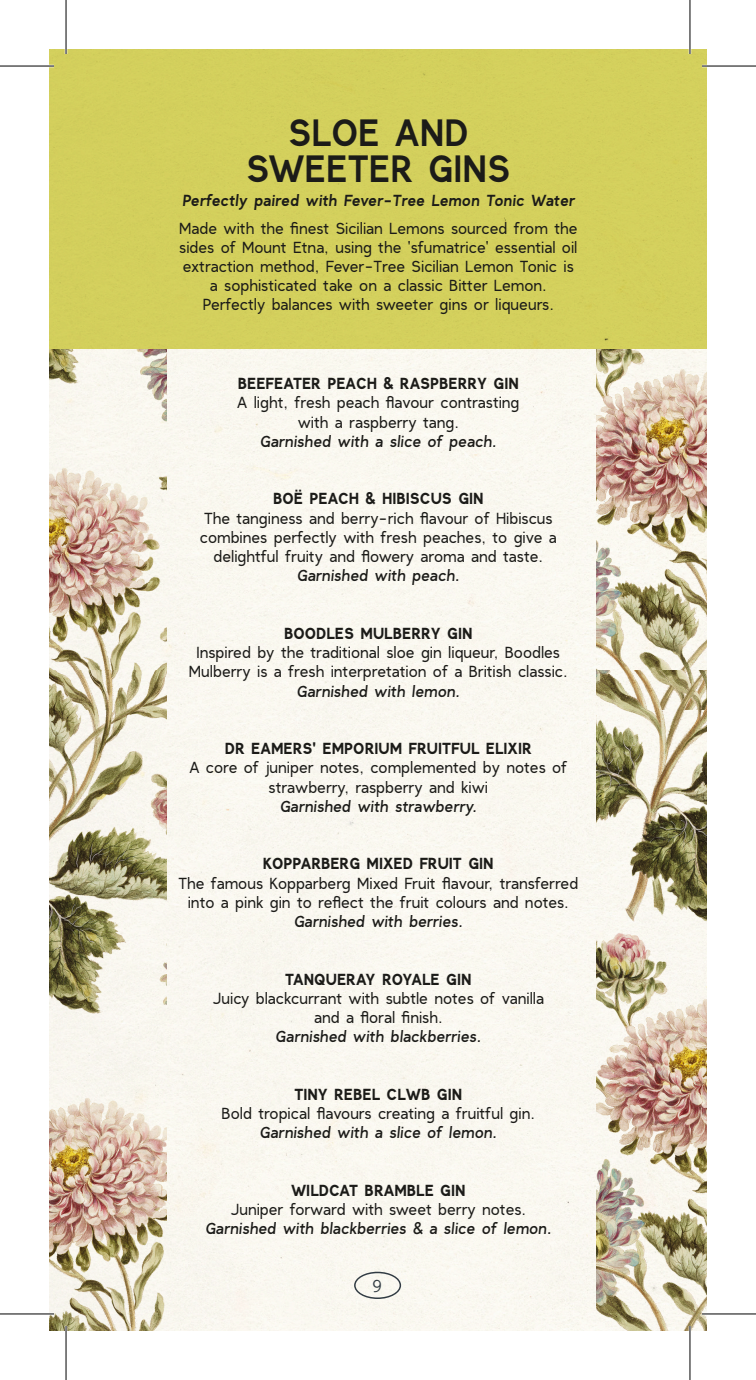
<style>
.page{position:relative;width:756px;height:1380px;background:#fff}
.page>*{position:absolute;margin:0;border:0;box-sizing:border-box;transform-origin:0 0}
.t1{font:600 38px/36px "Clockwise";color:#1d1d1b;text-align:center}
.t2{font:700 20px "Prestige Elite Std";color:#333e48}
.t3{font:300 16px/19.2px "Clockwise";color:#1d1d1b;text-align:center}
.t4{font:italic 16px "Clockwise";color:#1d1d1b}
.t5{font:700 16px "Clockwise";color:#1d1d1b}
.t6{font:italic 600 16px "Clockwise";color:#1d1d1b}
</style>
<div class="page">
<img style="left:49px;top:49px;width:658px;height:1281px">
<hr style="left:0;top:65px;width:54px;height:2px;background:#fff">
<hr style="left:702px;top:65px;width:54px;height:2px;background:#fff">
<hr style="left:0;top:1312px;width:54px;height:2px;background:#fff">
<hr style="left:702px;top:1312px;width:54px;height:2px;background:#fff">
<hr style="left:65px;top:0;width:2px;height:54px;background:#fff">
<hr style="left:65px;top:1325px;width:2px;height:54px;background:#fff">
<hr style="left:688px;top:0;width:3px;height:54px;background:#fff">
<hr style="left:688px;top:1325px;width:3px;height:54px;background:#fff">
<hr style="left:0;top:66px;width:54px;height:1px;background:#000">
<hr style="left:702px;top:66px;width:54px;height:1px;background:#000">
<hr style="left:0;top:1313px;width:54px;height:1px;background:#000">
<hr style="left:702px;top:1313px;width:54px;height:1px;background:#000">
<hr style="left:66px;top:0;width:1px;height:54px;background:#000">
<hr style="left:66px;top:1325px;width:1px;height:54px;background:#000">
<hr style="left:689px;top:0;width:1px;height:54px;background:#000">
<hr style="left:689px;top:1325px;width:1px;height:54px;background:#000">
<h1 class="t1" style="left:246px;top:113px;width:266px">SLOE AND<br>SWEETER GINS</h1>
<p class="t6" style="left:182px;top:190px;width:394px">Perfectly paired with Fever-Tree Lemon Tonic Water</p>
<p class="t3" style="left:179px;top:218px;width:400px">Made with the finest Sicilian Lemons sourced from the sides of Mount Etna, using the 'sfumatrice' essential oil extraction method, Fever-Tree Sicilian Lemon Tonic is a sophisticated take on a classic Bitter Lemon.<br>Perfectly balances with sweeter gins or liqueurs.</p>
<p class="t5" style="left:238px;top:373px;width:282px">BEEFEATER PEACH &amp; RASPBERRY GIN</p>
<p class="t3" style="left:237px;top:393px;width:284px">A light, fresh peach flavour contrasting with a raspberry tang.</p>
<p class="t4" style="left:260px;top:431px;width:238px">Garnished with a slice of peach.</p>
<p class="t5" style="left:273px;top:488px;width:212px">BOË PEACH &amp; HIBISCUS GIN</p>
<p class="t3" style="left:200px;top:508px;width:358px">The tanginess and berry-rich flavour of Hibiscus combines perfectly with fresh peaches, to give a delightful fruity and flowery aroma and taste.</p>
<p class="t4" style="left:297px;top:565px;width:164px">Garnished with peach.</p>
<p class="t5" style="left:284px;top:623px;width:190px">BOODLES MULBERRY GIN</p>
<p class="t3" style="left:189px;top:642px;width:380px">Inspired by the traditional sloe gin liqueur, Boodles<br>Mulberry is a fresh interpretation of a British classic.</p>
<p class="t4" style="left:296px;top:680px;width:165px">Garnished with lemon.</p>
<p class="t5" style="left:225px;top:738px;width:308px">DR EAMERS' EMPORIUM FRUITFUL ELIXIR</p>
<p class="t3" style="left:189px;top:757px;width:379px">A core of juniper notes, complemented by notes of strawberry, raspberry and kiwi</p>
<p class="t4" style="left:280px;top:795px;width:199px">Garnished with strawberry.</p>
<p class="t5" style="left:263px;top:853px;width:232px">KOPPARBERG MIXED FRUIT GIN</p>
<p class="t3" style="left:178px;top:873px;width:401px">The famous Kopparberg Mixed Fruit flavour, transferred into a pink gin to reflect the fruit colours and notes.</p>
<p class="t4" style="left:294px;top:911px;width:171px">Garnished with berries.</p>
<p class="t5" style="left:285px;top:968px;width:188px">TANQUERAY ROYALE GIN</p>
<p class="t3" style="left:212px;top:988px;width:333px">Juicy blackcurrant with subtle notes of vanilla and a floral finish.</p>
<p class="t4" style="left:275px;top:1026px;width:208px">Garnished with blackberries.</p>
<p class="t5" style="left:294px;top:1084px;width:169px">TINY REBEL CLWB GIN</p>
<p class="t3" style="left:222px;top:1103px;width:315px">Bold tropical flavours creating a fruitful gin.</p>
<p class="t4" style="left:259px;top:1122px;width:239px">Garnished with a slice of lemon.</p>
<p class="t5" style="left:291px;top:1180px;width:176px">WILDCAT BRAMBLE GIN</p>
<p class="t3" style="left:230px;top:1199px;width:297px">Juniper forward with sweet berry notes.</p>
<p class="t4" style="left:205px;top:1218px;width:348px">Garnished with blackberries &amp; a slice of lemon.</p>
<p class="t2" style="left:371px;top:1274px;width:13px">9</p>
</div>
